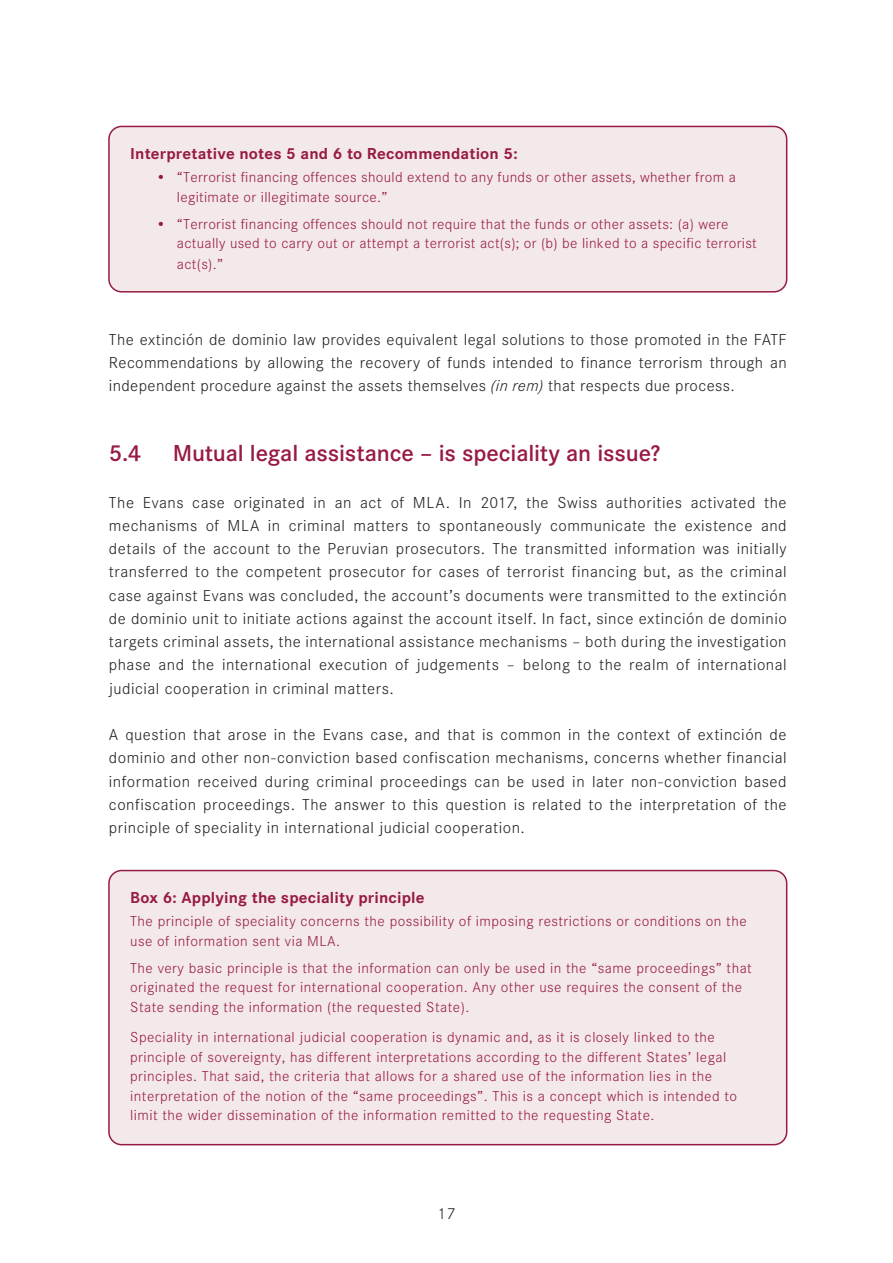
<style>
.page{position:relative;width:893px;height:1263px;background:#fff}
.page>*{position:absolute;margin:0;border:0;box-sizing:border-box;transform-origin:0 0}
.Main_header{font:600 24px "Corporate S";letter-spacing:-.01em;color:#971b44}
.t1{font:300 16.5px/23.2px "Corporate S";letter-spacing:.03em;color:#231f20;text-align:justify}
.Box{font:700 16.5px "Corporate S";letter-spacing:.01em;color:#971b44}
.Box-2{font:300 15px/19.5px "Corporate S";letter-spacing:.03em;color:#971b44}
.s1{font-style:italic}
</style>
<div class="page">
<div style="left:109px;top:126px;width:678px;height:166px;background:#f4e9e9;border-radius:13px"></div>
<div style="left:108px;top:126px;width:679px;height:167px;border:2px solid #971b44;border-radius:13px"></div>
<div style="left:109px;top:870px;width:678px;height:275px;background:#f4e9e9;border-radius:13px"></div>
<div style="left:108px;top:870px;width:679px;height:275px;border:2px solid #971b44;border-radius:13px"></div>
<p class="Box" style="left:130px;top:144px;width:389px">Interpretative notes 5 and 6 to Recommendation 5:</p>
<p class="Box-2" style="left:177px;top:167px;width:560px;text-indent:-21px">• “Terrorist financing offences should extend to any funds or other assets, whether from a legitimate or illegitimate source.”</p>
<p class="Box-2" style="left:177px;top:214px;width:581px;text-indent:-21px">• “Terrorist financing offences should not require that the funds or other assets: (a) were actually used to carry out or attempt a terrorist act(s); or (b) be linked to a specific terrorist</p>
<p class="Box-2" style="left:177px;top:254px;width:48px">act(s).”</p>
<p class="t1" style="left:109px;top:328px;width:679px">The extinción de dominio law provides equivalent legal solutions to those promoted in the FATF Recommendations by allowing the recovery of funds intended to finance terrorism through an independent procedure against the assets themselves <span class="s1">(in rem)</span> that respects due process.</p>
<p class="Main_header" style="left:109px;top:439px;width:34px">5.4</p>
<p class="Main_header" style="left:173px;top:439px;width:489px">Mutual legal assistance – is speciality an issue?</p>
<p class="t1" style="left:109px;top:491px;width:679px">The Evans case originated in an act of MLA. In 2017, the Swiss authorities activated the mechanisms of MLA in criminal matters to spontaneously communicate the existence and details of the account to the Peruvian prosecutors. The transmitted information was initially transferred to the competent prosecutor for cases of terrorist financing but, as the criminal case against Evans was concluded, the account’s documents were transmitted to the extinción de dominio unit to initiate actions against the account itself. In fact, since extinción de dominio targets criminal assets, the international assistance mechanisms – both during the investigation phase and the international execution of judgements – belong to the realm of international judicial cooperation in criminal matters.</p>
<p class="t1" style="left:109px;top:723px;width:679px">A question that arose in the Evans case, and that is common in the context of extinción de dominio and other non-conviction based confiscation mechanisms, concerns whether financial information received during criminal proceedings can be used in later non-conviction based confiscation proceedings. The answer to this question is related to the interpretation of the principle of speciality in international judicial cooperation.</p>
<p class="Box" style="left:130px;top:888px;width:296px">Box 6: Applying the speciality principle</p>
<p class="Box-2" style="left:130px;top:911px;width:618px">The principle of speciality concerns the possibility of imposing restrictions or conditions on the use of information sent via MLA.</p>
<p class="Box-2" style="left:130px;top:958px;width:623px">The very basic principle is that the information can only be used in the “same proceedings” that originated the request for international cooperation. Any other use requires the consent of the<br>State sending the information (the requested State).</p>
<p class="Box-2" style="left:130px;top:1028px;width:608px">Speciality in international judicial cooperation is dynamic and, as it is closely linked to the principle of sovereignty, has different interpretations according to the different States’ legal principles. That said, the criteria that allows for a shared use of the information lies in the interpretation of the notion of the “same proceedings”. This is a concept which is intended to limit the wider dissemination of the information remitted to the requesting State.</p>
<p class="t1" style="left:438px;top:1202px;width:19px">17</p>
</div>
